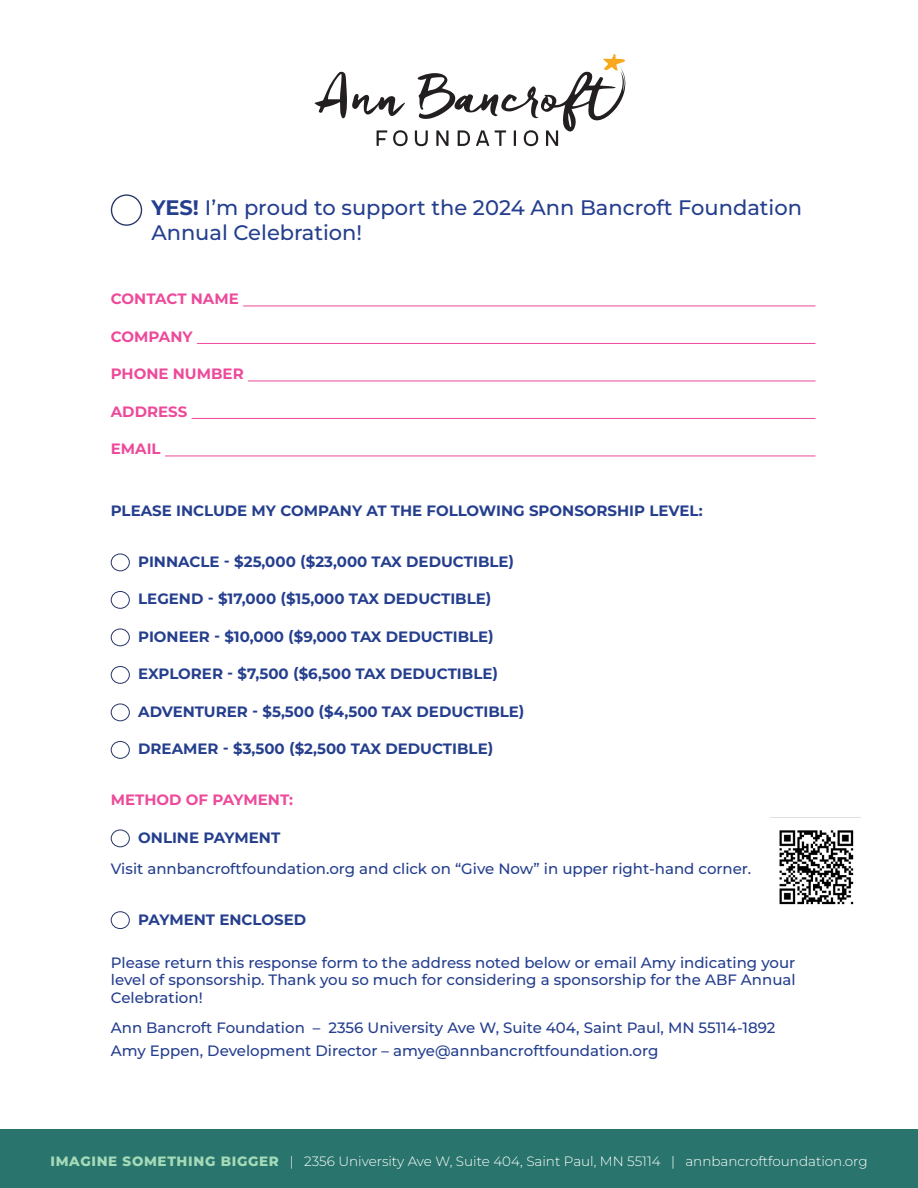
<style>
.page{position:relative;width:918px;height:1188px;background:#fff}
.page>*{position:absolute;margin:0;border:0;box-sizing:border-box;transform-origin:0 0}
.t1{font:500 21px/25.2px "Montserrat";color:#253f8e}
.t2{font:500 15px/16.5px "Montserrat";color:#253f8e}
.t3{font:700 15px "Montserrat";color:#253f8e}
.t4{font:700 15px "Montserrat";color:#ed4a9b}
.t5{font:300 13.5px "Montserrat";color:#fff}
.s1{font-weight:700}
.s2{font-weight:800;color:#a4dab7}
</style>
<div class="page">
<hr style="left:243px;top:306px;width:573px;height:1px;background:#ed4a9b">
<hr style="left:197px;top:343px;width:619px;height:1px;background:#ed4a9b">
<hr style="left:248px;top:381px;width:568px;height:1px;background:#ed4a9b">
<hr style="left:192px;top:418px;width:624px;height:1px;background:#ed4a9b">
<hr style="left:165px;top:456px;width:651px;height:1px;background:#ed4a9b">
<div style="left:111px;top:554px;width:19px;height:17px;border:1px solid #263566;border-radius:50%"></div>
<div style="left:111px;top:591px;width:19px;height:18px;border:1px solid #263566;border-radius:50%"></div>
<div style="left:111px;top:629px;width:19px;height:17px;border:1px solid #263566;border-radius:50%"></div>
<div style="left:111px;top:666px;width:19px;height:18px;border:1px solid #263566;border-radius:50%"></div>
<div style="left:111px;top:704px;width:19px;height:17px;border:1px solid #263566;border-radius:50%"></div>
<div style="left:111px;top:741px;width:19px;height:18px;border:1px solid #263566;border-radius:50%"></div>
<div style="left:111px;top:830px;width:19px;height:17px;border:1px solid #263566;border-radius:50%"></div>
<div style="left:111px;top:911px;width:19px;height:18px;border:1px solid #263566;border-radius:50%"></div>
<div style="left:111px;top:194px;width:31px;height:32px;border:1px solid #263566;border-radius:50%"></div>
<svg style="left:314px;top:71px;width:91px;height:48px"></svg>
<svg style="left:377px;top:130px;width:10px;height:16px"></svg>
<svg style="left:393px;top:130px;width:15px;height:16px"></svg>
<svg style="left:415px;top:54px;width:210px;height:92px"></svg>
<div style="left:0;top:1130px;width:918px;height:58px;background:#29756d"></div>
<img style="left:779px;top:830px;width:75px;height:75px">
<p class="t1" style="left:151px;top:194px;width:652px"><span class="s1">YES!</span> I’m proud to support the 2024 Ann Bancroft Foundation<br>Annual Celebration!</p>
<p class="t4" style="left:111px;top:289px;width:130px">CONTACT NAME</p>
<p class="t4" style="left:111px;top:327px;width:83px">COMPANY</p>
<p class="t4" style="left:111px;top:364px;width:134px">PHONE NUMBER</p>
<p class="t4" style="left:111px;top:402px;width:78px">ADDRESS</p>
<p class="t4" style="left:111px;top:439px;width:51px">EMAIL</p>
<p class="t3" style="left:111px;top:501px;width:593px">PLEASE INCLUDE MY COMPANY AT THE FOLLOWING SPONSORSHIP LEVEL:</p>
<p class="t3" style="left:138px;top:552px;width:378px">PINNACLE - $25,000 ($23,000 TAX DEDUCTIBLE)</p>
<p class="t3" style="left:138px;top:589px;width:355px">LEGEND - $17,000 ($15,000 TAX DEDUCTIBLE)</p>
<p class="t3" style="left:138px;top:627px;width:357px">PIONEER - $10,000 ($9,000 TAX DEDUCTIBLE)</p>
<p class="t3" style="left:138px;top:664px;width:361px">EXPLORER - $7,500 ($6,500 TAX DEDUCTIBLE)</p>
<p class="t3" style="left:138px;top:702px;width:388px">ADVENTURER - $5,500 ($4,500 TAX DEDUCTIBLE)</p>
<p class="t3" style="left:138px;top:739px;width:357px">DREAMER - $3,500 ($2,500 TAX DEDUCTIBLE)</p>
<p class="t4" style="left:111px;top:790px;width:184px">METHOD OF PAYMENT:</p>
<p class="t3" style="left:138px;top:828px;width:144px">ONLINE PAYMENT</p>
<p class="t2" style="left:111px;top:860px;width:642px">Visit annbancroftfoundation.org and click on “Give Now” in upper right-hand corner.</p>
<p class="t3" style="left:138px;top:909px;width:169px">PAYMENT ENCLOSED</p>
<p class="t2" style="left:111px;top:954px;width:686px">Please return this response form to the address noted below or email Amy indicating your level of sponsorship. Thank you so much for considering a sponsorship for the ABF Annual</p>
<p class="t2" style="left:111px;top:989px;width:93px">Celebration!</p>
<p class="t2" style="left:111px;top:1019px;width:666px">Ann Bancroft Foundation – 2356 University Ave W, Suite 404, Saint Paul, MN 55114-1892</p>
<p class="t2" style="left:111px;top:1042px;width:549px">Amy Eppen, Development Director – amye@annbancroftfoundation.org</p>
<p class="t5" style="left:50px;top:1152px;width:819px"><span class="s2">IMAGINE SOMETHING BIGGER</span> | 2356 University Ave W, Suite 404, Saint Paul, MN 55114 | annbancroftfoundation.org</p>
</div>
